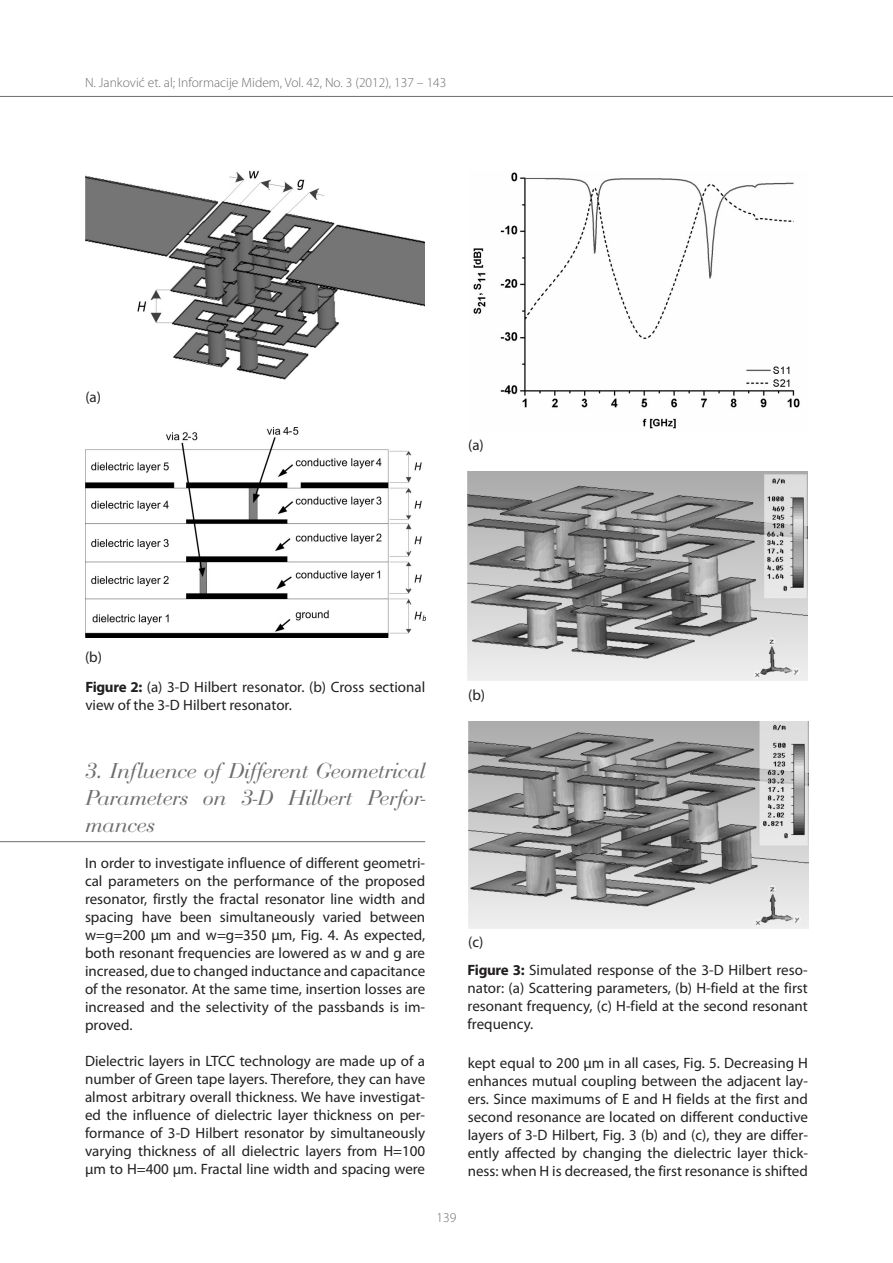
<style>
.page{position:relative;width:893px;height:1263px;background:#fff}
.page>*{position:absolute;margin:0;border:0;box-sizing:border-box;transform-origin:0 0}
.t1{font:italic 22.5px/27px "Bauer Bod DEE";color:#6c6d70;text-align:justify}
.t2{font:15px/18px "Myriad Pro";color:#231f20;text-align:justify}
.t3{font:300 13.5px "Myriad Pro";color:#6c6d70}
.s1{font-weight:700}
</style>
<div class="page">
<hr style="left:0;top:96px;width:893px;height:1px;background:#6c6d70">
<img style="left:85px;top:170px;width:340px;height:210px">
<img style="left:85px;top:428px;width:340px;height:210px">
<img style="left:473px;top:172px;width:327px;height:257px">
<img style="left:468px;top:472px;width:340px;height:208px">
<img style="left:468px;top:722px;width:340px;height:206px">
<hr style="left:0;top:841px;width:425px;height:1px;background:#6c6d70">
<p class="t3" style="left:85px;top:75px;width:363px">N. Janković et. al; Informacije Midem, Vol. 42, No. 3 (2012), 137 – 143</p>
<p class="t2" style="left:85px;top:388px;width:17px">(a)</p>
<p class="t2" style="left:468px;top:436px;width:17px">(a)</p>
<p class="t2" style="left:85px;top:641px;width:342px;line-height:30.2px">(b)<br><span class="s1">Figure 2:</span> (a) 3-D Hilbert resonator. (b) Cross sectional</p>
<p class="t2" style="left:85px;top:695px;width:208px">view of the 3-D Hilbert resonator.</p>
<p class="t2" style="left:468px;top:686px;width:19px">(b)</p>
<h1 class="t1" style="left:85px;top:758px;width:342px">3. Influence of Different Geometrical Parameters on 3-D Hilbert Perfor&shy;mances</h1>
<p class="t2" style="left:85px;top:854px;width:342px">In order to investigate influence of different geometri&shy;cal parameters on the performance of the proposed resonator, firstly the fractal resonator line width and spacing have been simultaneously varied between w=g=200 µm and w=g=350 µm, Fig. 4. As expected, both resonant frequencies are lowered as w and g are increased, due to changed inductance and capacitance of the resonator. At the same time, insertion losses are increased and the selectivity of the passbands is im&shy;proved.</p>
<p class="t2" style="left:85px;top:1052px;width:342px">Dielectric layers in LTCC technology are made up of a number of Green tape layers. Therefore, they can have almost arbitrary overall thickness. We have investigat&shy;ed the influence of dielectric layer thickness on per&shy;formance of 3-D Hilbert resonator by simultaneously varying thickness of all dielectric layers from H=100 µm to H=400 µm. Fractal line width and spacing were</p>
<p class="t2" style="left:468px;top:1054px;width:342px">kept equal to 200 µm in all cases, Fig. 5. Decreasing H enhances mutual coupling between the adjacent lay&shy;ers. Since maximums of E and H fields at the first and second resonance are located on different conductive layers of 3-D Hilbert, Fig. 3 (b) and (c), they are differ&shy;ently affected by changing the dielectric layer thick&shy;ness: when H is decreased, the first resonance is shifted</p>
<p class="t2" style="left:468px;top:933px;width:17px">(c)</p>
<p class="t2" style="left:468px;top:961px;width:342px"><span class="s1">Figure 3:</span> Simulated response of the 3-D Hilbert reso&shy;nator: (a) Scattering parameters, (b) H-field at the first resonant frequency, (c) H-field at the second resonant frequency.</p>
<p class="t3" style="left:437px;top:1210px;width:21px">139</p>
</div>
